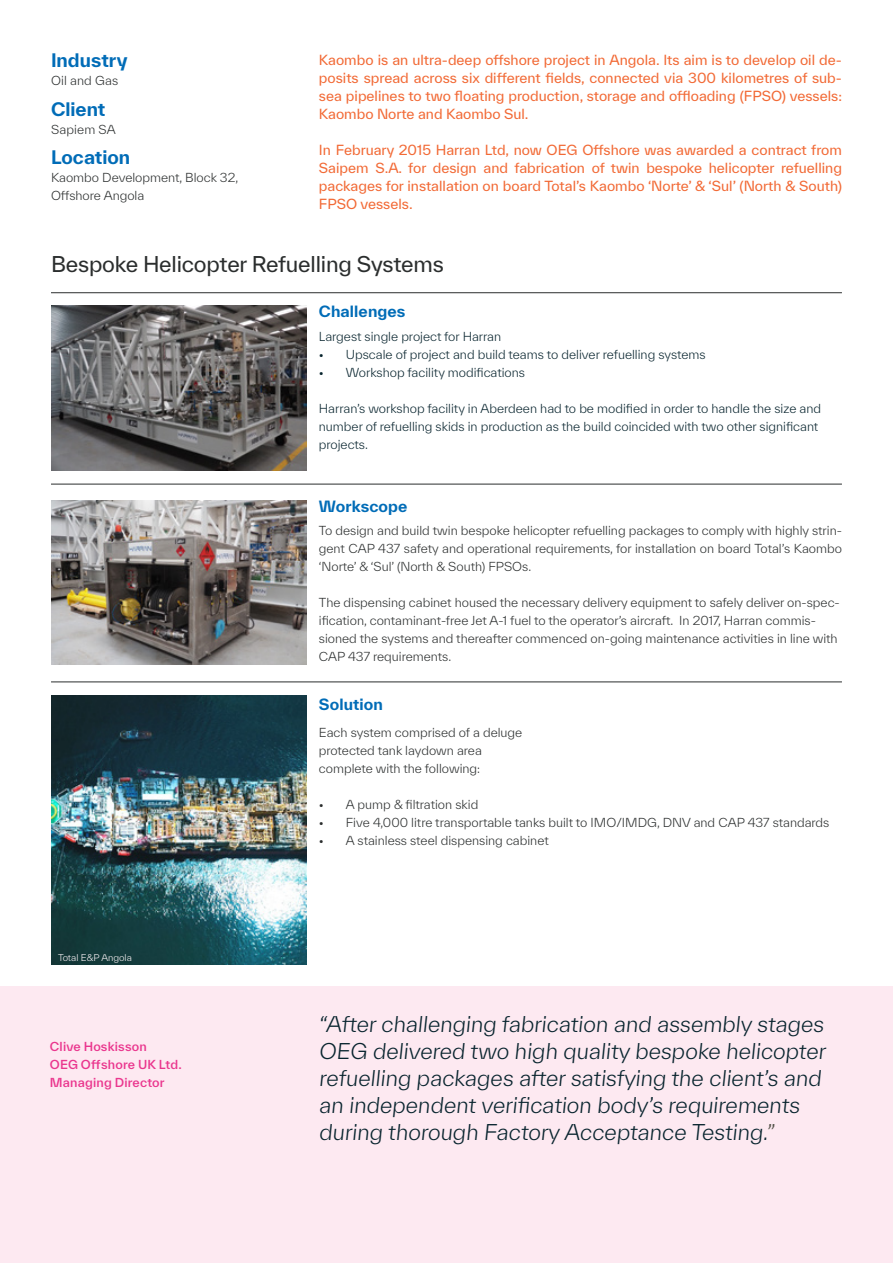
<style>
.page{position:relative;width:893px;height:1263px;background:#fff}
.page>*{position:absolute;margin:0;border:0;box-sizing:border-box;transform-origin:0 0}
.t1{font:300 21px/27px "TWK Everett";color:#08242e}
.t2{font:21px "TWK Everett";letter-spacing:-.01em;color:#2b2e2e}
.t3{font:700 18px "TWK Everett";color:#006cb7}
.t4{font:700 15px "TWK Everett";letter-spacing:.01em;color:#006cb7}
.t5{font:13.5px/18px "TWK Everett";color:#f26a36;text-align:justify}
.t6{font:300 12px/18px "TWK Everett";color:#2b2e2e}
.t7{font:300 12px/18px "TWK Everett";color:#08242e}
.t8{font:500 12px/18px "TWK Everett";letter-spacing:.015em;color:#ea368e}
.t9{font:300 9px "TWK Everett";color:#fef6fa}
.s1{font-weight:400}
.s2{color:#54534a}
</style>
<div class="page">
<div style="left:0;top:986px;width:893px;height:277px;background:#fde9f1"></div>
<hr style="left:51px;top:292px;width:791px;height:1px;background:#2b2e2e">
<img style="left:51px;top:306px;width:255px;height:164px">
<img style="left:51px;top:501px;width:255px;height:164px">
<hr style="left:51px;top:484px;width:791px;height:1px;background:#2b2e2e">
<hr style="left:51px;top:681px;width:791px;height:1px;background:#2b2e2e">
<img style="left:51px;top:695px;width:255px;height:270px">
<h2 class="t3" style="left:51px;top:47px;width:78px">Industry</h2>
<p class="t6" style="left:51px;top:71px;width:69px">Oil and Gas</p>
<h2 class="t3" style="left:51px;top:96px;width:56px">Client</h2>
<p class="t6" style="left:51px;top:120px;width:66px">Sapiem SA</p>
<h2 class="t3" style="left:51px;top:145px;width:81px">Location</h2>
<p class="t6" style="left:51px;top:169px;width:189px">Kaombo Development, Block 32,<br>Offshore Angola</p>
<p class="t5" style="left:319px;top:50px;width:525px">Kaombo is an ultra-deep offshore project in Angola. Its aim is to develop oil de&shy;posits spread across six different fields, connected via 300 kilometres of sub&shy;sea pipelines to two floating production, storage and offloading (FPSO) vessels:<br>Kaombo Norte and Kaombo Sul.</p>
<p class="t5" style="left:319px;top:140px;width:524px">In February 2015 Harran Ltd, now OEG Offshore was awarded a contract from Saipem S.A. for design and fabrication of twin bespoke helicopter refuelling packages for installation on board Total’s Kaombo ‘Norte’ &amp; ‘Sul’ (North &amp; South)<br>FPSO vessels.</p>
<h1 class="t2" style="left:51px;top:250px;width:394px">Bespoke Helicopter Refuelling Systems</h1>
<p class="t4" style="left:319px;top:301px;width:88px">Challenges</p>
<p class="t7" style="left:319px;top:327px;width:184px">Largest single project for Harran</p>
<p class="t7" style="left:319px;top:345px;width:388px"><span class="s1">•</span> Upscale of project and build teams to deliver refuelling systems</p>
<p class="t7" style="left:319px;top:363px;width:208px"><span class="s1">•</span> Workshop facility modifications</p>
<p class="t7" style="left:319px;top:399px;width:504px">Harran’s workshop facility in Aberdeen had to be modified in order to handle the size and number of refuelling skids in production as the build coincided with two other significant projects.</p>
<p class="t4" style="left:319px;top:496px;width:90px">Workscope</p>
<p class="t6" style="left:319px;top:521px;width:525px;text-align:justify">To design and build twin bespoke helicopter refuelling packages to comply with highly strin&shy;gent CAP 437 safety and operational requirements, for installation on board Total’s Kaombo ‘Norte’ &amp; ‘Sul’ (North &amp; South) FPSOs.</p>
<p class="t6" style="left:319px;top:593px;width:522px">The dispensing cabinet housed the necessary delivery equipment to safely deliver on-spec&shy;ification, contaminant-free Jet A-1 fuel to the operator’s aircraft. In 2017, Harran commis&shy;sioned the systems and thereafter commenced on-going maintenance activities in line with CAP 437 requirements.</p>
<p class="t4" style="left:319px;top:693px;width:66px">Solution</p>
<p class="t9" style="left:58px;top:952px;width:75px">Total E&amp;P Angola</p>
<p class="t8" style="left:50px;top:1037px;width:133px">Clive Hoskisson<br>OEG Offshore UK Ltd.<br>Managing Director</p>
<p class="t6" style="left:319px;top:723px;width:205px">Each system comprised of a deluge protected tank laydown area complete with the following:</p>
<p class="t6" style="left:319px;top:795px;width:161px"><span class="s1">•</span> A pump &amp; filtration skid</p>
<p class="t6" style="left:319px;top:813px;width:512px"><span class="s1">•</span> Five 4,000 litre transportable tanks built to IMO/IMDG, DNV and CAP 437 standards</p>
<p class="t6" style="left:319px;top:831px;width:231px"><span class="s1">•</span> A stainless steel dispensing cabinet</p>
<p class="t1" style="left:319px;top:1011px;width:511px">“After challenging fabrication and assembly stages OEG delivered two high quality bespoke helicopter refuelling packages after satisfying the client’s and an independent verification body’s requirements during thorough Factory Acceptance Testing.<span class="s2">”</span></p>
</div>
